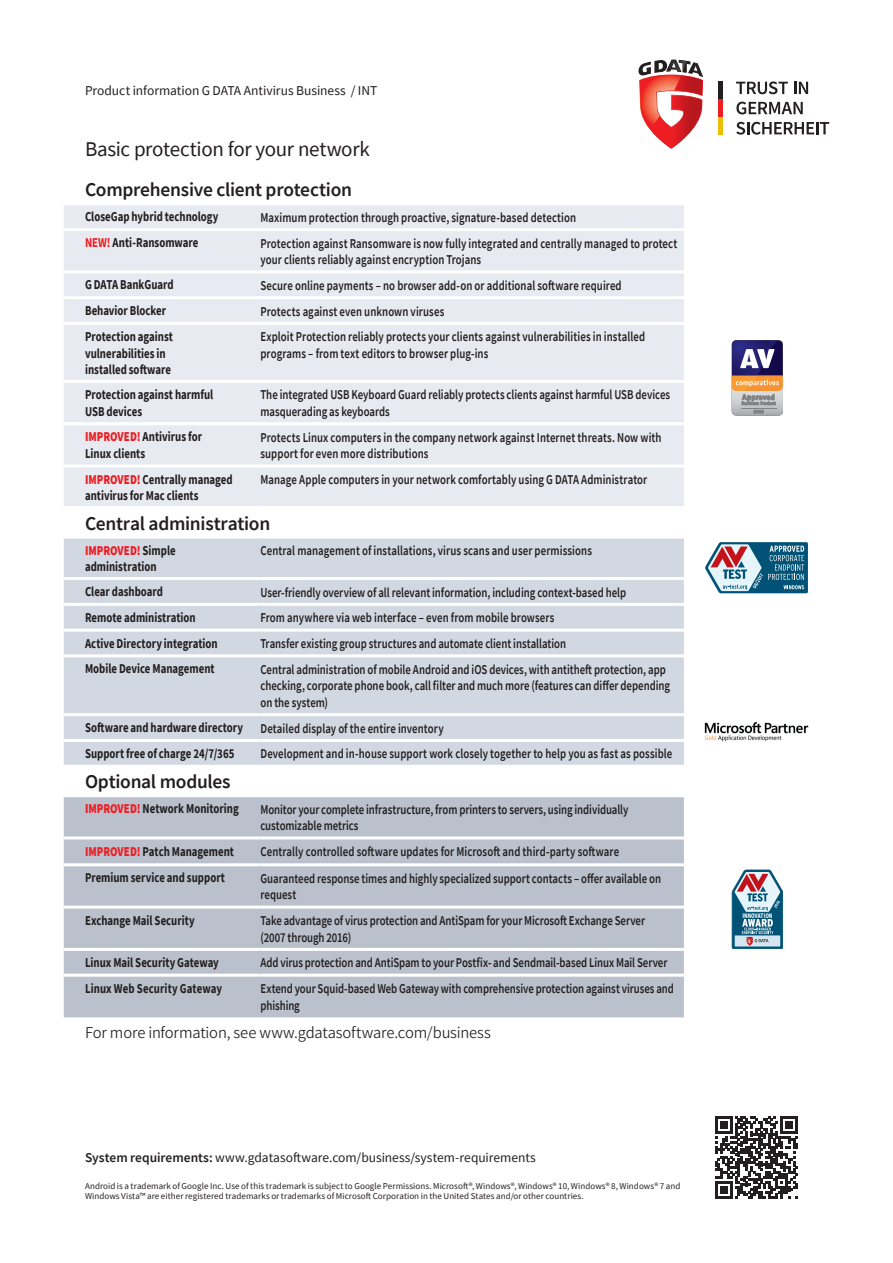
<style>
.page{position:relative;width:893px;height:1263px;background:#fff}
.page>*{position:absolute;margin:0;border:0;box-sizing:border-box;transform-origin:0 0}
.t1{font:21px "Source Sans Pro";letter-spacing:-.015em;color:#231f20}
.t2{font:600 19.5px "Source Sans Pro";letter-spacing:-.015em;color:#231f20}
.t3{font:300 16.5px "Source Sans Pro";letter-spacing:-.01em;color:#231f20}
.t4{font:600 13.5px/16.5px "Source Sans Pro";letter-spacing:.005em;color:#231f20;scale:.8 1}
.t5{font:700 13.5px/16.5px "Source Sans Pro";color:#231f20;scale:.8 1}
.t6{font:13.5px "Source Sans Pro";letter-spacing:-.005em;color:#231f20}
.t7{font:9px/10.6px "Source Sans Pro";letter-spacing:.005em;color:#231f20}
.t8{font:700 condensed 6.6px "Interstate";color:#fff}
.s1{color:#ee1d23}
.s2{font-weight:900;color:#ee1d23}
.s3{font-weight:600}
</style>
<div class="page">
<svg style="left:638px;top:60px;width:65px;height:89px"></svg>
<hr style="left:718px;top:82px;width:4px;height:17px;background:#231f20">
<hr style="left:718px;top:99px;width:4px;height:18px;background:#ee1d23">
<hr style="left:718px;top:117px;width:4px;height:18px;background:#e9c005">
<svg style="left:736px;top:81px;width:52px;height:13px"></svg>
<svg style="left:794px;top:82px;width:14px;height:12px"></svg>
<svg style="left:736px;top:102px;width:67px;height:12px"></svg>
<svg style="left:736px;top:122px;width:93px;height:13px"></svg>
<svg style="left:732px;top:870px;width:51px;height:79px;background:#7e99ac"></svg>
<img style="left:704px;top:722px;width:105px;height:20px">
<svg style="left:732px;top:340px;width:51px;height:75px;background:#93808b"></svg>
<div style="left:64px;top:205px;width:620px;height:301px;background:#e7eaf0"></div>
<div style="left:64px;top:538px;width:620px;height:227px;background:#d2d8e2"></div>
<div style="left:64px;top:797px;width:620px;height:220px;background:#bac1cd"></div>
<hr style="left:64px;top:228px;width:196px;height:3px;background:#fff">
<hr style="left:260px;top:228px;width:424px;height:3px;background:#fff">
<hr style="left:64px;top:270px;width:196px;height:3px;background:#fff">
<hr style="left:260px;top:270px;width:424px;height:3px;background:#fff">
<hr style="left:64px;top:296px;width:196px;height:3px;background:#fff">
<hr style="left:260px;top:296px;width:424px;height:3px;background:#fff">
<hr style="left:64px;top:322px;width:196px;height:3px;background:#fff">
<hr style="left:260px;top:322px;width:424px;height:3px;background:#fff">
<hr style="left:64px;top:380px;width:196px;height:3px;background:#fff">
<hr style="left:260px;top:380px;width:424px;height:3px;background:#fff">
<hr style="left:64px;top:422px;width:196px;height:3px;background:#fff">
<hr style="left:260px;top:422px;width:424px;height:3px;background:#fff">
<hr style="left:64px;top:464px;width:196px;height:3px;background:#fff">
<hr style="left:260px;top:464px;width:424px;height:3px;background:#fff">
<hr style="left:64px;top:577px;width:196px;height:3px;background:#fff">
<hr style="left:260px;top:577px;width:424px;height:3px;background:#fff">
<hr style="left:64px;top:603px;width:196px;height:3px;background:#fff">
<hr style="left:260px;top:603px;width:424px;height:3px;background:#fff">
<hr style="left:64px;top:629px;width:196px;height:3px;background:#fff">
<hr style="left:260px;top:629px;width:424px;height:3px;background:#fff">
<hr style="left:64px;top:654px;width:196px;height:3px;background:#fff">
<hr style="left:260px;top:654px;width:424px;height:3px;background:#fff">
<hr style="left:64px;top:713px;width:196px;height:3px;background:#fff">
<hr style="left:260px;top:713px;width:424px;height:3px;background:#fff">
<hr style="left:64px;top:739px;width:196px;height:3px;background:#fff">
<hr style="left:260px;top:739px;width:424px;height:3px;background:#fff">
<hr style="left:64px;top:836px;width:196px;height:3px;background:#fff">
<hr style="left:260px;top:836px;width:424px;height:3px;background:#fff">
<hr style="left:64px;top:863px;width:196px;height:3px;background:#fff">
<hr style="left:260px;top:863px;width:424px;height:3px;background:#fff">
<hr style="left:64px;top:905px;width:196px;height:3px;background:#fff">
<hr style="left:260px;top:905px;width:424px;height:3px;background:#fff">
<hr style="left:64px;top:948px;width:196px;height:3px;background:#fff">
<hr style="left:260px;top:948px;width:424px;height:3px;background:#fff">
<hr style="left:64px;top:974px;width:196px;height:3px;background:#fff">
<hr style="left:260px;top:974px;width:424px;height:3px;background:#fff">
<svg style="left:715px;top:1116px;width:83px;height:83px"></svg>
<svg style="left:705px;top:542px;width:103px;height:51px;background:#6c8ea3"></svg>
<p class="t6" style="left:85px;top:82px;width:294px">Product information G DATA Antivirus Business / INT</p>
<h1 class="t1" style="left:85px;top:136px;width:286px">Basic protection for your network</h1>
<h2 class="t2" style="left:85px;top:177px;width:268px">Comprehensive client protection</h2>
<p class="t5" style="left:85px;top:208px;width:168px">CloseGap hybrid technology</p>
<p class="t4" style="left:260px;top:209px;width:396px">Maximum protection through proactive, signature-based detection</p>
<p class="t5" style="left:85px;top:234px;width:143px"><span class="s1">NEW!</span> Anti-Ransomware</p>
<p class="t4" style="left:260px;top:235px;width:523px">Protection against Ransomware is now fully integrated and centrally managed to protect your clients reliably against encryption Trojans</p>
<p class="t5" style="left:85px;top:277px;width:112px">G DATA BankGuard</p>
<p class="t4" style="left:260px;top:277px;width:453px">Secure online payments – no browser add-on or additional software required</p>
<p class="t5" style="left:85px;top:302px;width:103px">Behavior Blocker</p>
<p class="t4" style="left:260px;top:303px;width:231px">Protects against even unknown viruses</p>
<p class="t5" style="left:85px;top:328px;width:112px">Protection against vulnerabilities in installed software</p>
<p class="t4" style="left:260px;top:328px;width:482px">Exploit Protection reliably protects your clients against vulnerabilities in installed programs – from text editors to browser plug-ins</p>
<p class="t5" style="left:85px;top:386px;width:162px">Protection against harmful<br>USB devices</p>
<p class="t4" style="left:260px;top:387px;width:514px">The integrated USB Keyboard Guard reliably protects clients against harmful USB devices masquerading as keyboards</p>
<p class="t5" style="left:85px;top:428px;width:148px"><span class="s2">IMPROVED!</span> Antivirus for<br>Linux clients</p>
<p class="t4" style="left:260px;top:429px;width:503px">Protects Linux computers in the company network against Internet threats. Now with support for even more distributions</p>
<p class="t5" style="left:85px;top:471px;width:186px"><span class="s2">IMPROVED!</span> Centrally managed antivirus for Mac clients</p>
<p class="t4" style="left:260px;top:471px;width:485px">Manage Apple computers in your network comfortably using G DATA Administrator</p>
<h2 class="t2" style="left:85px;top:510px;width:187px">Central administration</h2>
<p class="t5" style="left:85px;top:542px;width:115px"><span class="s2">IMPROVED!</span> Simple administration</p>
<p class="t4" style="left:260px;top:542px;width:416px">Central management of installations, virus scans and user permissions</p>
<p class="t5" style="left:85px;top:583px;width:99px">Clear dashboard</p>
<p class="t4" style="left:260px;top:584px;width:459px">User-friendly overview of all relevant information, including context-based help</p>
<p class="t5" style="left:85px;top:609px;width:140px">Remote administration</p>
<p class="t4" style="left:260px;top:609px;width:369px">From anywhere via web interface – even from mobile browsers</p>
<p class="t5" style="left:85px;top:635px;width:167px">Active Directory integration</p>
<p class="t4" style="left:260px;top:635px;width:384px">Transfer existing group structures and automate client installation</p>
<p class="t5" style="left:85px;top:660px;width:164px">Mobile Device Management</p>
<p class="t4" style="left:260px;top:661px;width:514px">Central administration of mobile Android and iOS devices, with antitheft protection, app checking, corporate phone book, call filter and much more (features can differ depending on the system)</p>
<p class="t5" style="left:85px;top:719px;width:199px">Software and hardware directory</p>
<p class="t4" style="left:260px;top:720px;width:231px">Detailed display of the entire inventory</p>
<p class="t5" style="left:85px;top:745px;width:188px">Support free of charge 24/7/365</p>
<p class="t4" style="left:260px;top:745px;width:516px">Development and in-house support work closely together to help you as fast as possible</p>
<h2 class="t2" style="left:85px;top:769px;width:147px">Optional modules</h2>
<p class="t5" style="left:85px;top:800px;width:194px"><span class="s2">IMPROVED!</span> Network Monitoring</p>
<p class="t4" style="left:260px;top:801px;width:461px">Monitor your complete infrastructure, from printers to servers, using individually customizable metrics</p>
<p class="t5" style="left:85px;top:843px;width:188px"><span class="s2">IMPROVED!</span> Patch Management</p>
<p class="t4" style="left:260px;top:843px;width:450px">Centrally controlled software updates for Microsoft and third-party software</p>
<p class="t5" style="left:85px;top:869px;width:177px">Premium service and support</p>
<p class="t4" style="left:260px;top:870px;width:502px">Guaranteed response times and highly specialized support contacts – offer available on request</p>
<p class="t5" style="left:85px;top:912px;width:138px">Exchange Mail Security</p>
<p class="t4" style="left:260px;top:912px;width:482px">Take advantage of virus protection and AntiSpam for your Microsoft Exchange Server (2007 through 2016)</p>
<p class="t5" style="left:85px;top:954px;width:169px">Linux Mail Security Gateway</p>
<p class="t4" style="left:260px;top:954px;width:510px">Add virus protection and AntiSpam to your Postfix- and Sendmail-based Linux Mail Server</p>
<p class="t5" style="left:85px;top:980px;width:173px">Linux Web Security Gateway</p>
<p class="t4" style="left:260px;top:980px;width:518px">Extend your Squid-based Web Gateway with comprehensive protection against viruses and phishing</p>
<p class="t3" style="left:85px;top:1022px;width:407px">For more information, see www.gdatasoftware.com/business</p>
<p class="t6" style="left:85px;top:1149px;width:452px"><span class="s3">System requirements:</span> www.gdatasoftware.com/business/system-requirements</p>
<p class="t7" style="left:85px;top:1180px;width:597px">Android is a trademark of Google Inc. Use of this trademark is subject to Google Permissions. Microsoft®, Windows®, Windows® 10, Windows® 8, Windows® 7 and<br>Windows Vista™ are either registered trademarks or trademarks of Microsoft Corporation in the United States and/or other countries.</p>
<p class="t8" style="left:742px;top:912px;width:32px">INNOVATION</p>
</div>
